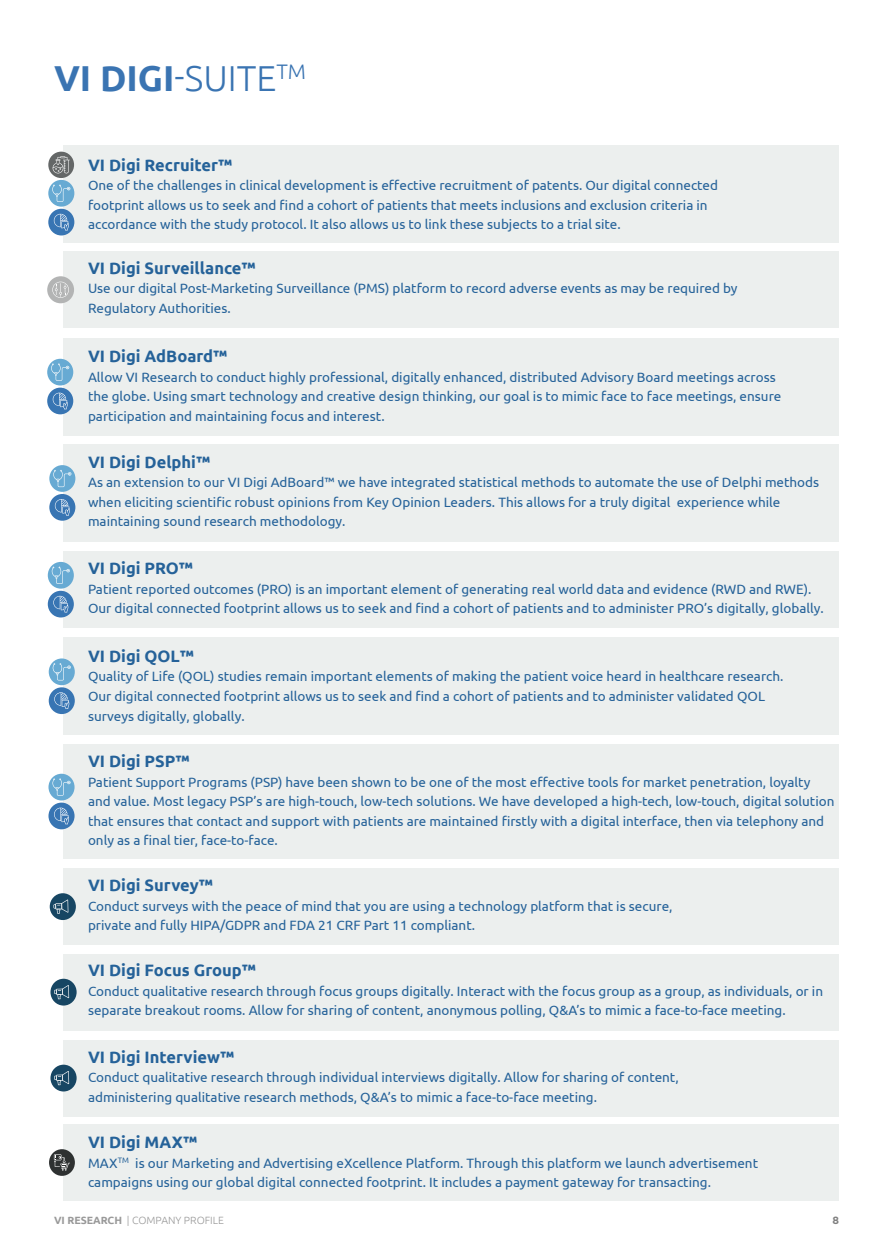
<style>
.page{position:relative;width:893px;height:1255px;background:#fff}
.page>*{position:absolute;margin:0;border:0;box-sizing:border-box;transform-origin:0 0}
.t1{font:700 36px "Ubuntu";color:#3a74b2}
.t2{font:700 16.5px "Ubuntu";color:#256299}
.t3{font:13.5px/19.5px "Ubuntu";color:#256299}
.t4{font:300 10.5px "Ubuntu";color:#999}
.t5{font:700 10.5px "Gotham";color:#808080}
.s1{font-weight:300}
.s2{font-weight:700}
</style>
<div class="page">
<div style="left:64px;top:145px;width:775px;height:97px;background:#ecefee"></div>
<div style="left:48px;top:152px;width:26px;height:26px;background:#646767;border-radius:50%"></div>
<svg style="left:53px;top:156px;width:17px;height:17px"></svg>
<div style="left:48px;top:180px;width:26px;height:27px;background:#67aad3;border-radius:50%"></div>
<svg style="left:52px;top:185px;width:18px;height:17px"></svg>
<div style="left:48px;top:209px;width:26px;height:26px;background:#3875b3;border-radius:50%"></div>
<svg style="left:54px;top:214px;width:15px;height:16px"></svg>
<div style="left:64px;top:251px;width:775px;height:77px;background:#ecefee"></div>
<div style="left:47px;top:276px;width:27px;height:27px;background:#b3b4b4;border-radius:50%"></div>
<svg style="left:52px;top:281px;width:17px;height:17px"></svg>
<div style="left:64px;top:337px;width:775px;height:98px;background:#ecefee"></div>
<div style="left:47px;top:359px;width:26px;height:26px;background:#67aad3;border-radius:50%"></div>
<svg style="left:51px;top:363px;width:18px;height:18px"></svg>
<div style="left:47px;top:387px;width:26px;height:27px;background:#3875b3;border-radius:50%"></div>
<svg style="left:53px;top:392px;width:15px;height:17px"></svg>
<div style="left:64px;top:444px;width:775px;height:98px;background:#ecefee"></div>
<div style="left:49px;top:465px;width:26px;height:27px;background:#67aad3;border-radius:50%"></div>
<svg style="left:53px;top:470px;width:18px;height:17px"></svg>
<div style="left:49px;top:494px;width:26px;height:26px;background:#3875b3;border-radius:50%"></div>
<svg style="left:55px;top:499px;width:15px;height:16px"></svg>
<div style="left:64px;top:551px;width:775px;height:77px;background:#ecefee"></div>
<div style="left:48px;top:562px;width:26px;height:26px;background:#67aad3;border-radius:50%"></div>
<svg style="left:52px;top:566px;width:18px;height:18px"></svg>
<div style="left:48px;top:590px;width:26px;height:27px;background:#3875b3;border-radius:50%"></div>
<svg style="left:53px;top:596px;width:15px;height:16px"></svg>
<div style="left:64px;top:637px;width:775px;height:98px;background:#ecefee"></div>
<svg style="left:49px;top:658px;width:26px;height:27px"></svg>
<svg style="left:53px;top:663px;width:18px;height:17px"></svg>
<div style="left:49px;top:687px;width:26px;height:27px;background:#3875b3;border-radius:50%"></div>
<svg style="left:54px;top:692px;width:15px;height:17px"></svg>
<div style="left:64px;top:744px;width:775px;height:115px;background:#ecefee"></div>
<svg style="left:48px;top:773px;width:27px;height:27px"></svg>
<svg style="left:52px;top:778px;width:19px;height:17px"></svg>
<svg style="left:48px;top:802px;width:27px;height:27px"></svg>
<svg style="left:54px;top:807px;width:15px;height:17px"></svg>
<div style="left:64px;top:868px;width:775px;height:76px;background:#ecefee"></div>
<div style="left:50px;top:893px;width:26px;height:27px;background:#174663;border-radius:50%"></div>
<svg style="left:53px;top:899px;width:15px;height:14px"></svg>
<div style="left:64px;top:953px;width:775px;height:77px;background:#ecefee"></div>
<div style="left:50px;top:978px;width:27px;height:27px;background:#174663;border-radius:50%"></div>
<svg style="left:54px;top:985px;width:15px;height:14px"></svg>
<div style="left:64px;top:1124px;width:775px;height:76px;background:#ecefee"></div>
<div style="left:49px;top:1149px;width:26px;height:26px;background:#2e3131;border-radius:50%"></div>
<svg style="left:54px;top:1154px;width:16px;height:16px"></svg>
<div style="left:64px;top:1039px;width:775px;height:77px;background:#ecefee"></div>
<div style="left:50px;top:1064px;width:27px;height:27px;background:#174663;border-radius:50%"></div>
<svg style="left:54px;top:1071px;width:15px;height:14px"></svg>
<h1 class="t1" style="left:54px;top:57px;width:254px">VI DIGI<span class="s1">-SUITE</span><sup>TM</sup></h1>
<p class="t2" style="left:88px;top:155px;width:146px">VI Digi Recruiter™</p>
<p class="t3" style="left:88px;top:175px;width:632px">One of the challenges in clinical development is effective recruitment of patents. Our digital connected footprint allows us to seek and find a cohort of patients that meets inclusions and exclusion criteria in accordance with the study protocol. It also allows us to link these subjects to a trial site.</p>
<p class="t2" style="left:88px;top:258px;width:169px">VI Digi Surveillance™</p>
<p class="t3" style="left:88px;top:278px;width:651px">Use our digital Post-Marketing Surveillance (PMS) platform to record adverse events as may be required by<br>Regulatory Authorities.</p>
<p class="t2" style="left:88px;top:346px;width:141px">VI Digi AdBoard™</p>
<p class="t3" style="left:88px;top:366px;width:695px">Allow VI Research to conduct highly professional, digitally enhanced, distributed Advisory Board meetings across the globe. Using smart technology and creative design thinking, our goal is to mimic face to face meetings, ensure participation and maintaining focus and interest.</p>
<p class="t2" style="left:88px;top:452px;width:124px">VI Digi Delphi™</p>
<p class="t3" style="left:88px;top:472px;width:733px">As an extension to our VI Digi AdBoard™ we have integrated statistical methods to automate the use of Delphi methods when eliciting scientific robust opinions from Key Opinion Leaders. This allows for a truly digital experience while maintaining sound research methodology.</p>
<p class="t2" style="left:88px;top:558px;width:107px">VI Digi PRO™</p>
<p class="t3" style="left:88px;top:579px;width:737px">Patient reported outcomes (PRO) is an important element of generating real world data and evidence (RWD and RWE).<br>Our digital connected footprint allows us to seek and find a cohort of patients and to administer PRO’s digitally, globally.</p>
<p class="t2" style="left:88px;top:646px;width:107px">VI Digi QOL™</p>
<p class="t3" style="left:88px;top:666px;width:697px">Quality of Life (QOL) studies remain important elements of making the patient voice heard in healthcare research.<br>Our digital connected footprint allows us to seek and find a cohort of patients and to administer validated QOL surveys digitally, globally.</p>
<p class="t2" style="left:88px;top:751px;width:103px">VI Digi PSP™</p>
<p class="t3" style="left:88px;top:771px;width:748px">Patient Support Programs (PSP) have been shown to be one of the most effective tools for market penetration, loyalty and value. Most legacy PSP’s are high-touch, low-tech solutions. We have developed a high-tech, low-touch, digital solution that ensures that contact and support with patients are maintained firstly with a digital interface, then via telephony and only as a final tier, face-to-face.</p>
<p class="t2" style="left:88px;top:875px;width:126px">VI Digi Survey™</p>
<p class="t3" style="left:88px;top:895px;width:586px">Conduct surveys with the peace of mind that you are using a technology platform that is secure, private and fully HIPA/GDPR and FDA 21 CRF Part 11 compliant.</p>
<p class="t2" style="left:88px;top:960px;width:169px">VI Digi Focus Group™</p>
<p class="t3" style="left:88px;top:980px;width:737px">Conduct qualitative research through focus groups digitally. Interact with the focus group as a group, as individuals, or in separate breakout rooms. Allow for sharing of content, anonymous polling, Q&amp;A’s to mimic a face-to-face meeting.</p>
<p class="t2" style="left:88px;top:1046px;width:148px">VI Digi Interview™</p>
<p class="t3" style="left:88px;top:1067px;width:592px">Conduct qualitative research through individual interviews digitally. Allow for sharing of content, administering qualitative research methods, Q&amp;A’s to mimic a face-to-face meeting.</p>
<p class="t2" style="left:88px;top:1132px;width:111px">VI Digi MAX™</p>
<p class="t3" style="left:88px;top:1152px;width:672px">MAX<sup>TM</sup> is our Marketing and Advertising eXcellence Platform. Through this platform we launch advertisement campaigns using our global digital connected footprint. It includes a payment gateway for transacting.</p>
<p class="t4" style="left:54px;top:1213px;width:171px"><span class="s2">VI RESEARCH</span> | COMPANY PROFILE</p>
<p class="t5" style="left:832px;top:1213px;width:8px">8</p>
</div>
